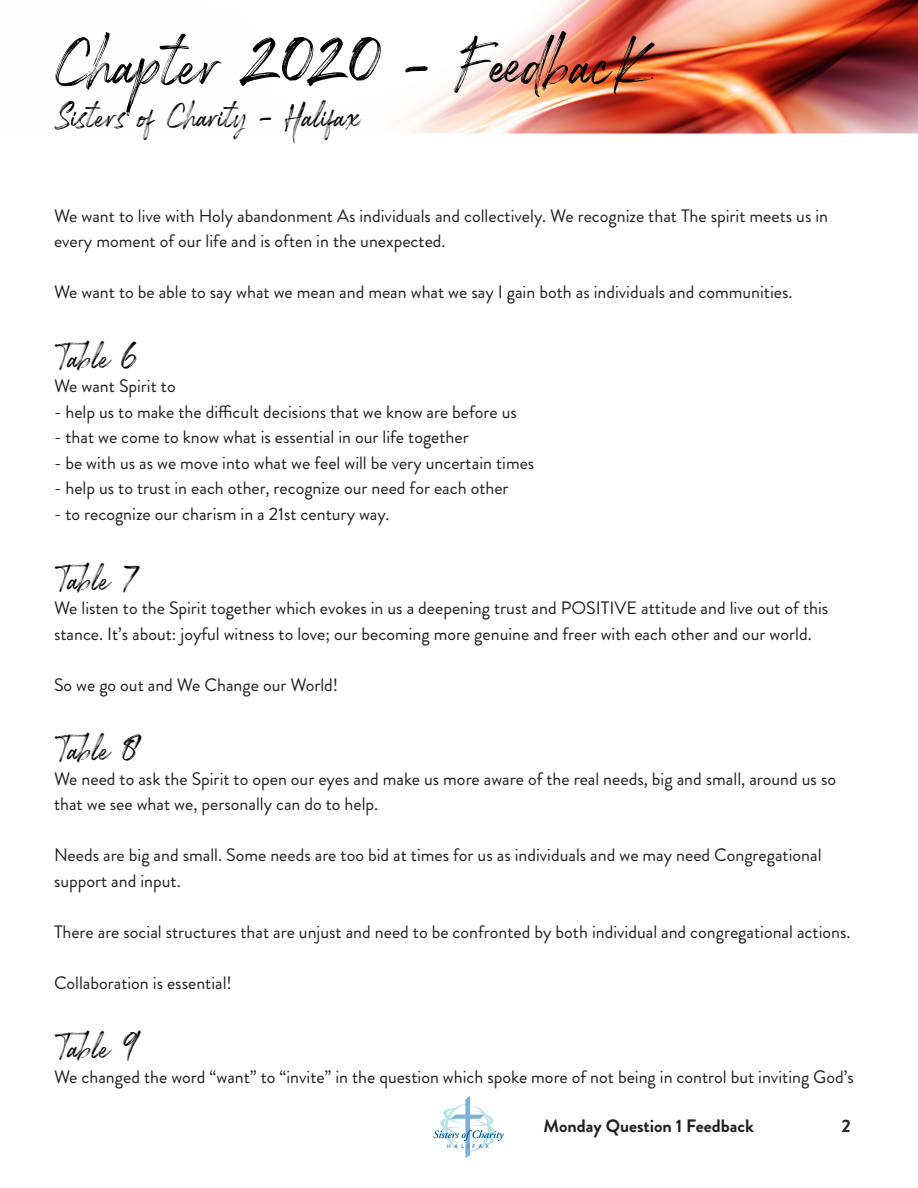
<style>
.page{position:relative;width:918px;height:1188px;background:#fff}
.page>*{position:absolute;margin:0;border:0;box-sizing:border-box;transform-origin:0 0}
.t1{font:70.5px "Rockness";color:#040503}
.Headings{font:36px "Rockness";letter-spacing:.005em;color:#040503}
.Body{font:36px "Rockness";color:#040503}
.Body-2{font:18px/25.5px "Brandon Grotesque";color:#231f20}
.t2{font:700 18px "Brandon Grotesque";color:#231f20}
.t3{font:5.1px "Helvetica";letter-spacing:.71em;color:#00599b}
</style>
<div class="page">
<svg style="left:434px;top:1095px;width:70px;height:63px"></svg>
<img style="left:404px;top:0;width:514px;height:134px">
<p class="t1" style="left:54px;top:17px;width:600px">Chapter 2020 - FeedbacK</p>
<p class="Headings" style="left:54px;top:93px;width:308px">Sisters of Charity - Halifax</p>
<p class="Body-2" style="left:54px;top:203px;width:776px">We want to live with Holy abandonment As individuals and collectively. We recognize that The spirit meets us in every moment of our life and is often in the unexpected.</p>
<p class="Body-2" style="left:54px;top:280px;width:740px">We want to be able to say what we mean and mean what we say I gain both as individuals and communities.</p>
<p class="Headings" style="left:54px;top:333px;width:85px">Table 6</p>
<p class="Body-2" style="left:54px;top:374px;width:123px">We want Spirit to</p>
<p class="Body-2" style="left:54px;top:399px;width:464px">- help us to make the difficult decisions that we know are before us</p>
<p class="Body-2" style="left:54px;top:425px;width:416px">- that we come to know what is essential in our life together</p>
<p class="Body-2" style="left:54px;top:450px;width:482px">- be with us as we move into what we feel will be very uncertain times</p>
<p class="Body-2" style="left:54px;top:476px;width:456px">- help us to trust in each other, recognize our need for each other</p>
<p class="Body-2" style="left:54px;top:501px;width:337px">- to recognize our charism in a 21st century way.</p>
<p class="Body" style="left:54px;top:555px;width:85px">Table 7</p>
<p class="Body-2" style="left:54px;top:595px;width:776px">We listen to the Spirit together which evokes in us a deepening trust and POSITIVE attitude and live out of this stance. It’s about: joyful witness to love; our becoming more genuine and freer with each other and our world.</p>
<p class="Body-2" style="left:54px;top:672px;width:286px">So we go out and We Change our World!</p>
<p class="Headings" style="left:54px;top:726px;width:87px">Table 8</p>
<p class="Body-2" style="left:54px;top:766px;width:784px">We need to ask the Spirit to open our eyes and make us more aware of the real needs, big and small, around us so that we see what we, personally can do to help.</p>
<p class="Body-2" style="left:54px;top:843px;width:769px">Needs are big and small. Some needs are too bid at times for us as individuals and we may need Congregational support and input.</p>
<p class="Body-2" style="left:54px;top:919px;width:798px">There are social structures that are unjust and need to be confronted by both individual and congregational actions.</p>
<p class="Body-2" style="left:54px;top:970px;width:179px">Collaboration is essential!</p>
<p class="Headings" style="left:54px;top:1024px;width:85px">Table 9</p>
<p class="Body-2" style="left:54px;top:1064px;width:801px">We changed the word “want” to “invite” in the question which spoke more of not being in control but inviting God’s</p>
<p class="t3" style="left:447px;top:1142px;width:44px">HALIFAX</p>
<p class="t2" style="left:544px;top:1113px;width:212px">Monday Question 1 Feedback</p>
<p class="t2" style="left:841px;top:1113px;width:11px">2</p>
</div>
